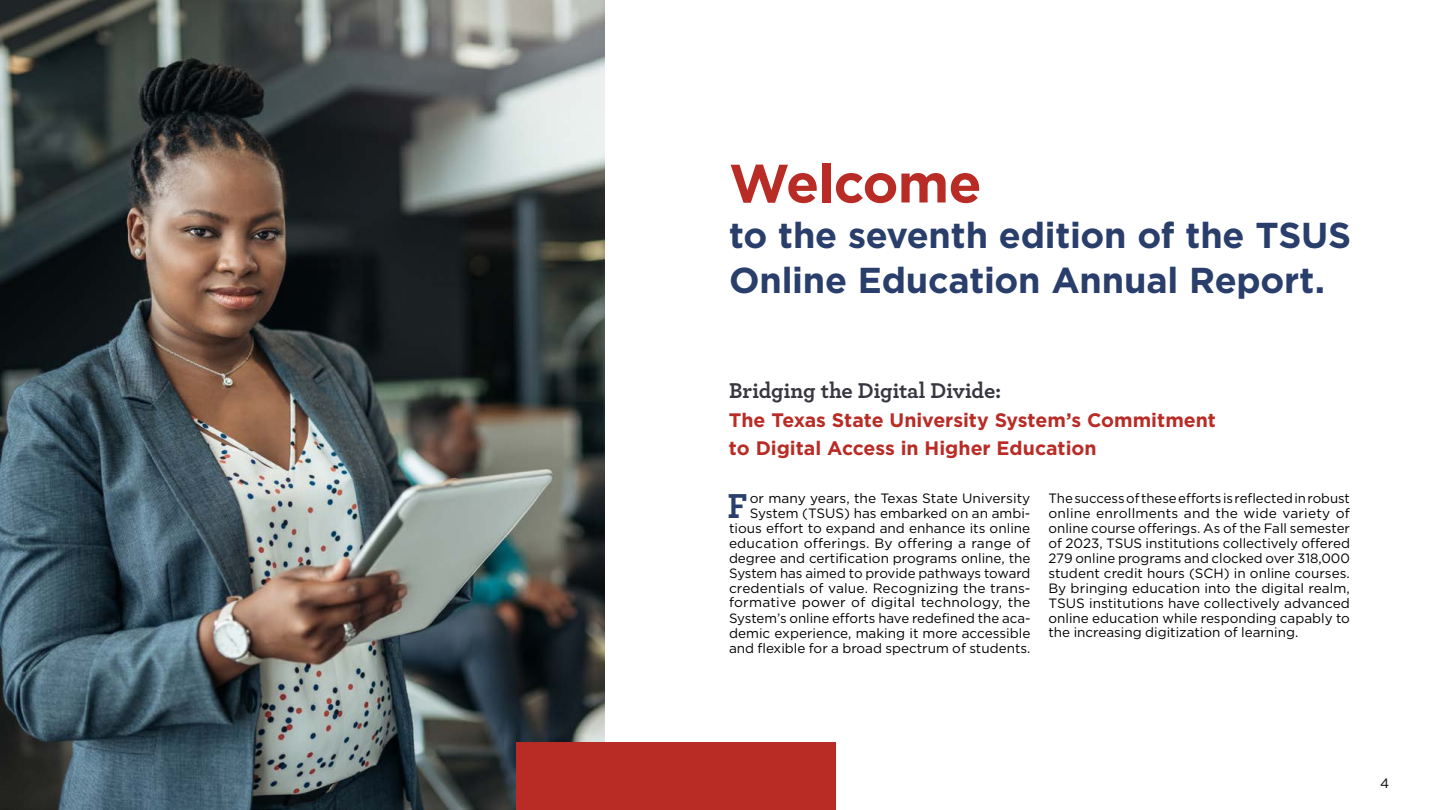
<style>
.page{position:relative;width:1440px;height:810px;background:#fff}
.page>*{position:absolute;margin:0;border:0;box-sizing:border-box;transform-origin:0 0}
.t1{font:700 54px "Gotham";letter-spacing:-.015em;color:#b92c26}
.t2{font:700 36.3px "Archer";color:#293e6b}
.t3{font:700 36px/45px "Gotham";letter-spacing:-.005em;color:#293e6b}
.t4{font:700 22.5px "Archer Pro";letter-spacing:-.005em;color:#383640}
.t5{font:700 19.5px/27.8px "Gotham";color:#b92c26}
.t6{font:13.5px/15px "Gotham";color:#000;text-align:right}
</style>
<div class="page">
<img style="left:0;top:0;width:604px;height:810px">
<div style="left:516px;top:742px;width:320px;height:68px;background:#b92c26"></div>
<h1 class="t1" style="left:729px;top:152px;width:254px">Welcome</h1>
<h3 class="t3" style="left:729px;top:211px;width:624px">to the seventh edition of the TSUS<br>Online Education Annual Report.</h3>
<h3 class="t4" style="left:729px;top:372px;width:274px">Bridging the Digital Divide:</h3>
<h3 class="t5" style="left:729px;top:406px;width:489px">The Texas State University System’s Commitment to Digital Access in Higher Education</h3>
<p class="t6" style="left:729px;top:490px;width:303px">or many years, the Texas State University System (TSUS) has embarked on an ambi&shy;tious effort to expand and enhance its online education offerings. By offering a range of degree and certification programs online, the System has aimed to provide pathways toward credentials of value. Recognizing the trans&shy;formative power of digital technology, the System’s online efforts have redefined the aca&shy;demic experience, making it more accessible and flexible for a broad spectrum of students.</p>
<p class="t6" style="left:1048px;top:490px;width:303px;text-align:justify">The success of these efforts is reflected in robust online enrollments and the wide variety of online course offerings. As of the Fall semester of 2023, TSUS institutions collectively offered 279 online programs and clocked over 318,000 student credit hours (SCH) in online courses.<br>By bringing education into the digital realm, TSUS institutions have collectively advanced online education while responding capably to the increasing digitization of learning.</p>
<h2 class="t2" style="left:728px;top:477px;width:22px">F</h2>
<p class="t6" style="left:1380px;top:775px;width:11px">4</p>
</div>
